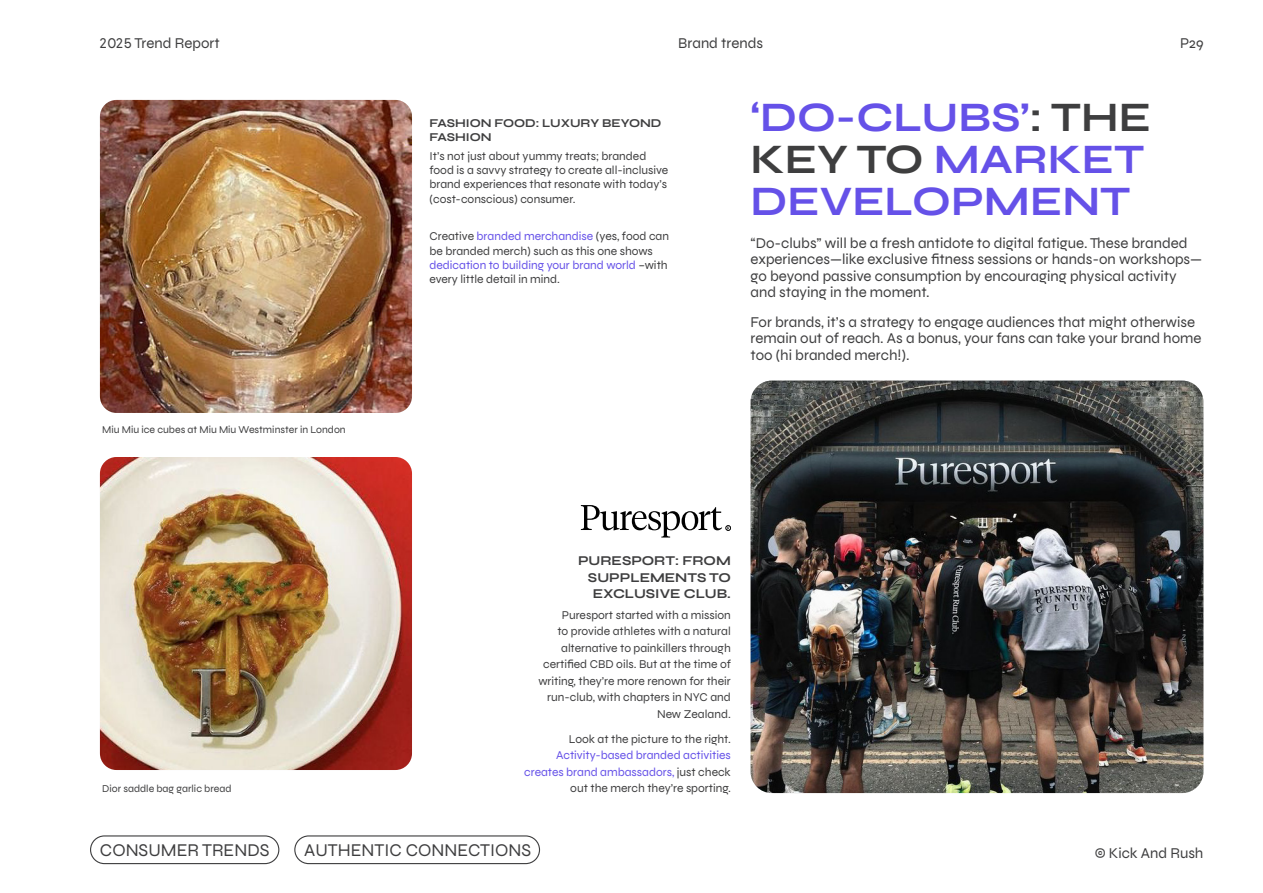
<style>
.page{position:relative;width:1263px;height:893px;background:#fff}
.page>*{position:absolute;margin:0;border:0;box-sizing:border-box;transform-origin:0 0}
.t1{font:700 42px/42px "Syne";color:#6551e8}
.t2{font:18px "Syne";color:#3e3e3f}
.t3{font:15px/16.5px "Syne";color:#3e3e3f}
.t4{font:700 13.5px/16.5px "Syne";color:#3e3e3f;text-align:right}
.t5{font:12px/16.5px "Syne";color:#3e3e3f}
.t6{font:700 12px/14.4px "Syne";color:#3e3e3f}
.t7{font:10.5px "Syne";color:#3e3e3f}
.s1{color:#3e3e3f}
.s2{color:#6551e8}
</style>
<div class="page">
<div style="left:90px;top:835px;width:189px;height:29px;border:1px solid #3e3e3f;border-radius:14px"></div>
<div style="left:294px;top:835px;width:246px;height:29px;border:1px solid #3e3e3f;border-radius:14px"></div>
<img style="left:100px;top:100px;width:312px;height:313px">
<img style="left:100px;top:457px;width:312px;height:313px">
<img style="left:750px;top:381px;width:453px;height:412px">
<svg style="left:581px;top:505px;width:150px;height:32px"></svg>
<p class="t3" style="left:100px;top:34px;width:121px">2025 Trend Report</p>
<p class="t3" style="left:678px;top:34px;width:86px">Brand trends</p>
<p class="t3" style="left:1180px;top:34px;width:25px">P29</p>
<p class="t7" style="left:102px;top:423px;width:245px">Miu Miu ice cubes at Miu Miu Westminster in London</p>
<p class="t7" style="left:102px;top:782px;width:131px">Dior saddle bag garlic bread</p>
<p class="t1" style="left:750px;top:95px;width:402px">‘DO-CLUBS’<span class="s1">: THE<br>KEY TO</span> MARKET<br>DEVELOPMENT</p>
<p class="t6" style="left:429px;top:115px;width:233px">FASHION FOOD: LUXURY BEYOND<br>FASHION</p>
<p class="t5" style="left:429px;top:148px;width:240px;line-height:14.4px">It’s not just about yummy treats; branded food is a savvy strategy to create all-inclusive brand experiences that resonate with today’s (cost-conscious) consumer.</p>
<p class="t5" style="left:429px;top:229px;width:241px;line-height:14.4px">Creative <span class="s2">branded merchandise</span> (yes, food can be branded merch) such as this one shows <span class="s2">dedication to building your brand world</span> –with every little detail in mind.</p>
<p class="t3" style="left:750px;top:234px;width:453px">“Do-clubs” will be a fresh antidote to digital fatigue. These branded experiences—like exclusive fitness sessions or hands-on workshops— go beyond passive consumption by encouraging physical activity and staying in the moment.</p>
<p class="t3" style="left:750px;top:313px;width:452px">For brands, it’s a strategy to engage audiences that might otherwise remain out of reach. As a bonus, your fans can take your brand home too (hi branded merch!).</p>
<p class="t4" style="left:578px;top:552px;width:154px">PURESPORT: FROM<br>SUPPLEMENTS TO<br>EXCLUSIVE CLUB.</p>
<p class="t5" style="left:538px;top:606px;width:194px;text-align:right">Puresport started with a mission<br>to provide athletes with a natural alternative to painkillers through certified CBD oils. But at the time of writing, they’re more renown for their run-club, with chapters in NYC and<br>New Zealand.</p>
<p class="t5" style="left:524px;top:730px;width:208px;text-align:right">Look at the picture to the right.<br><span class="s2">Activity-based branded activities creates brand ambassadors,</span> just check out the merch they’re sporting.</p>
<p class="t2" style="left:100px;top:838px;width:171px">CONSUMER TRENDS</p>
<p class="t2" style="left:304px;top:838px;width:228px">AUTHENTIC CONNECTIONS</p>
<p class="t3" style="left:1095px;top:844px;width:110px">© Kick And Rush</p>
</div>
